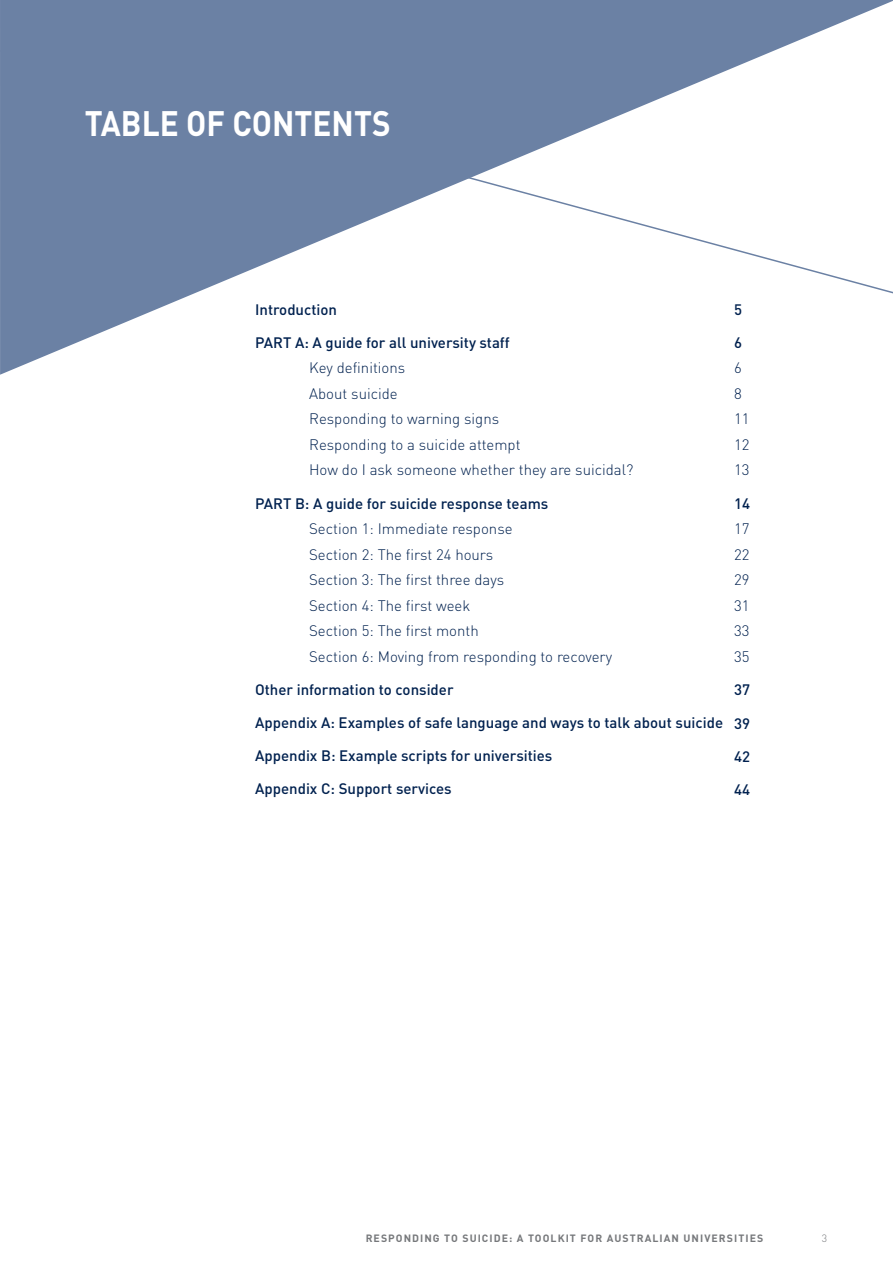
<style>
.page{position:relative;width:893px;height:1263px;background:#fff}
.page>*{position:absolute;margin:0;border:0;box-sizing:border-box;transform-origin:0 0}
.t1{font:700 34.95px "DIN";color:#fff;scale:.9 1}
.t2{font:300 15px "DIN";color:#00214f}
.t3{font:500 15px "DIN";color:#00214f}
.t4{font:700 10.5px "DIN";letter-spacing:.1em;color:#76787b}
.t5{font:300 10.5px "DIN";color:#76787b}
</style>
<div class="page">
<svg style="left:0;top:0;width:893px;height:375px"></svg>
<svg style="left:0;top:0;width:2px;height:373px"></svg>
<svg style="left:0;top:49px;width:893px;height:246px"></svg>
<p class="t1" style="left:85px;top:100px;width:341px">TABLE OF CONTENTS</p>
<p class="t3" style="left:255px;top:300px;width:83px">Introduction</p>
<p class="t3" style="left:255px;top:333px;width:256px">PART A: A guide for all university staff</p>
<p class="t2" style="left:309px;top:359px;width:98px">Key definitions</p>
<p class="t2" style="left:309px;top:384px;width:90px">About suicide</p>
<p class="t2" style="left:309px;top:410px;width:192px">Responding to warning signs</p>
<p class="t2" style="left:309px;top:435px;width:213px">Responding to a suicide attempt</p>
<p class="t2" style="left:309px;top:461px;width:326px">How do I ask someone whether they are suicidal?</p>
<p class="t3" style="left:255px;top:493px;width:295px">PART B: A guide for suicide response teams</p>
<p class="t2" style="left:309px;top:519px;width:205px">Section 1: Immediate response</p>
<p class="t2" style="left:309px;top:545px;width:186px">Section 2: The first 24 hours</p>
<p class="t2" style="left:309px;top:570px;width:197px">Section 3: The first three days</p>
<p class="t2" style="left:309px;top:596px;width:163px">Section 4: The first week</p>
<p class="t2" style="left:309px;top:621px;width:171px">Section 5: The first month</p>
<p class="t2" style="left:309px;top:647px;width:304px">Section 6: Moving from responding to recovery</p>
<p class="t3" style="left:255px;top:679px;width:200px">Other information to consider</p>
<p class="t3" style="left:255px;top:712px;width:469px">Appendix A: Examples of safe language and ways to talk about suicide</p>
<p class="t3" style="left:255px;top:745px;width:299px">Appendix B: Example scripts for universities</p>
<p class="t3" style="left:255px;top:778px;width:198px">Appendix C: Support services</p>
<p class="t3" style="left:734px;top:300px;width:9px">5</p>
<p class="t3" style="left:734px;top:333px;width:9px">6</p>
<p class="t2" style="left:734px;top:359px;width:9px">6</p>
<p class="t2" style="left:734px;top:384px;width:9px">8</p>
<p class="t2" style="left:734px;top:410px;width:17px">11</p>
<p class="t2" style="left:734px;top:435px;width:17px">12</p>
<p class="t2" style="left:734px;top:461px;width:17px">13</p>
<p class="t3" style="left:734px;top:493px;width:17px">14</p>
<p class="t2" style="left:734px;top:519px;width:17px">17</p>
<p class="t2" style="left:734px;top:545px;width:17px">22</p>
<p class="t2" style="left:734px;top:570px;width:17px">29</p>
<p class="t2" style="left:734px;top:596px;width:17px">31</p>
<p class="t2" style="left:734px;top:621px;width:17px">33</p>
<p class="t2" style="left:734px;top:647px;width:17px">35</p>
<p class="t3" style="left:734px;top:679px;width:17px">37</p>
<p class="t3" style="left:734px;top:714px;width:17px">39</p>
<p class="t3" style="left:734px;top:747px;width:17px">42</p>
<p class="t3" style="left:734px;top:780px;width:17px">44</p>
<p class="t4" style="left:366px;top:1231px;width:399px">RESPONDING TO SUICIDE: A TOOLKIT FOR AUSTRALIAN UNIVERSITIES</p>
<p class="t5" style="left:822px;top:1231px;width:7px">3</p>
</div>
